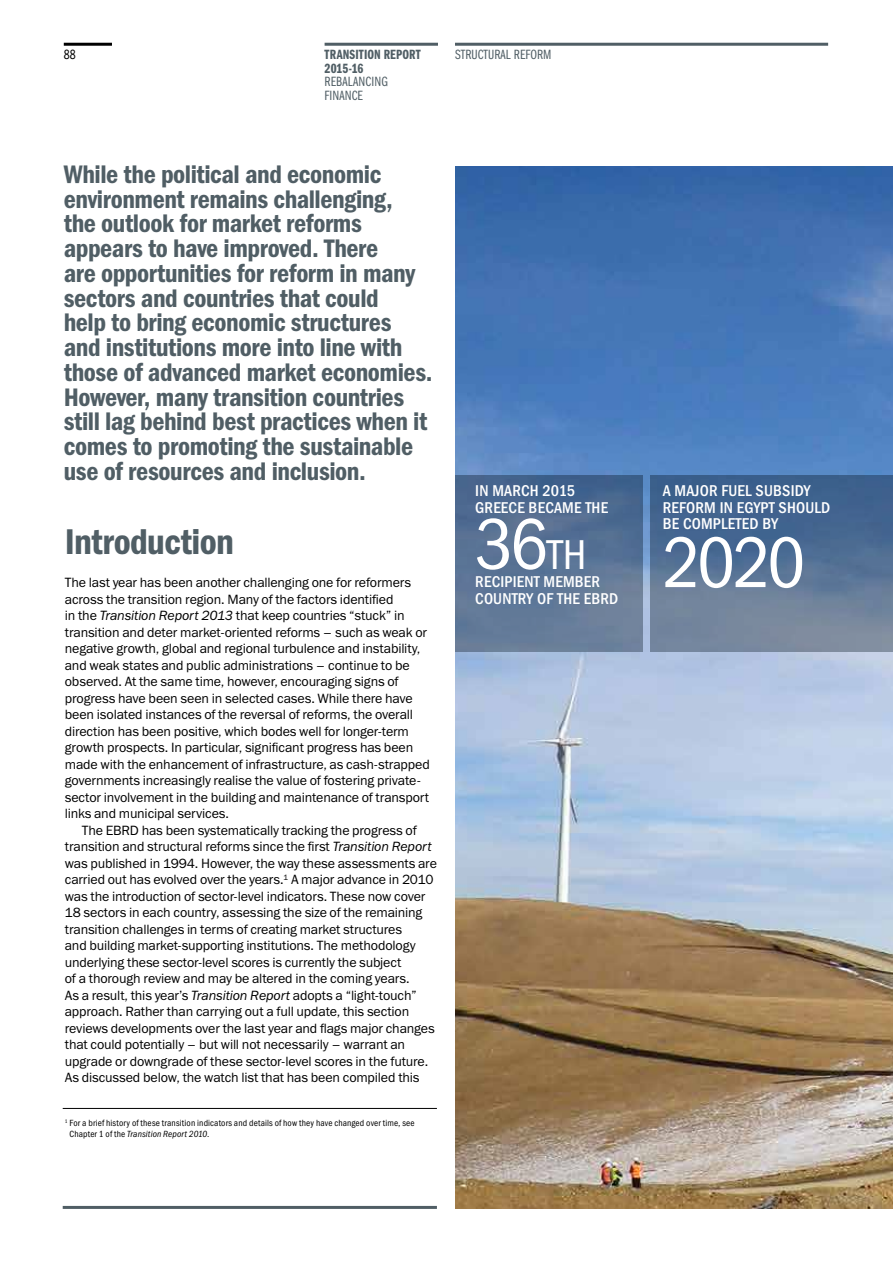
<style>
.page{position:relative;width:893px;height:1263px;background:#fff}
.page>*{position:absolute;margin:0;border:0;box-sizing:border-box;transform-origin:0 0}
.t1{font:72px "Franklin Gothic Book Cond ITC";letter-spacing:-.05em;color:#fff}
.t2{font:36px "Franklin Gothic Demi Cond ITC";letter-spacing:-.02em;color:#505e65}
.t3{font:25.5px/24.8px "Franklin Gothic Demi Cond ITC";letter-spacing:-.015em;color:#505e65}
.t4{font:15.75px/16.5px "Franklin Gothic Medi Cond ITC";letter-spacing:.01em;color:#fff}
.t5{font:13.5px/16.5px "Franklin Gothic Book ITC";letter-spacing:-.01em;color:#000}
.t6{font:13.5px/13.5px "Franklin Gothic Book Cmp ITC";letter-spacing:.01em;color:#505e65}
.t7{font:13.5px/13.5px "Franklin Gothic Demi Cmp ITC";letter-spacing:.01em;color:#505e65}
.t8{font:13.5px "Franklin Gothic Book Cmp ITC";color:#000}
.t9{font:9px/10.8px "Franklin Gothic Book Cond ITC";letter-spacing:.015em;color:#000}
.s1{font-style:italic}
.s2{font-size:42px}
</style>
<div class="page">
<img style="left:455px;top:166px;width:438px;height:1043px">
<hr style="left:64px;top:43px;width:48px;height:3px;background:#000">
<hr style="left:325px;top:43px;width:113px;height:3px;background:#505e65">
<hr style="left:455px;top:43px;width:373px;height:3px;background:#505e65">
<hr style="left:63px;top:1206px;width:374px;height:3px;background:#505e65">
<hr style="left:63px;top:1108px;width:374px;height:1px;background:#000">
<div style="left:455px;top:475px;width:187px;height:176px;background:linear-gradient(to bottom,#45648d,#6f829c)"></div>
<div style="left:651px;top:475px;width:242px;height:176px;background:linear-gradient(to bottom,#30588a,#818ea1)"></div>
<p class="t8" style="left:64px;top:47px;width:14px">88</p>
<p class="t6" style="left:455px;top:48px;width:98px">STRUCTURAL REFORM</p>
<p class="t7" style="left:325px;top:48px;width:98px">TRANSITION REPORT<br>2015-16</p>
<p class="t6" style="left:325px;top:75px;width:65px">REBALANCING<br>FINANCE</p>
<p class="t3" style="left:64px;top:162px;width:370px">While the political and economic environment remains challenging,<br>the outlook for market reforms appears to have improved. There<br>are opportunities for reform in many sectors and countries that could<br>help to bring economic structures and institutions more into line with those of advanced market economies.<br>However, many transition countries still lag behind best practices when it comes to promoting the sustainable use of resources and inclusion.</p>
<h2 class="t2" style="left:65px;top:521px;width:171px">Introduction</h2>
<p class="t5" style="left:65px;top:574px;width:367px">The last year has been another challenging one for reformers across the transition region. Many of the factors identified<br>in the <span class="s1">Transition Report 2013</span> that keep countries “stuck” in transition and deter market-oriented reforms – such as weak or negative growth, global and regional turbulence and instability, and weak states and public administrations – continue to be observed. At the same time, however, encouraging signs of progress have been seen in selected cases. While there have been isolated instances of the reversal of reforms, the overall direction has been positive, which bodes well for longer-term growth prospects. In particular, significant progress has been made with the enhancement of infrastructure, as cash-strapped governments increasingly realise the value of fostering private&shy;sector involvement in the building and maintenance of transport links and municipal services.</p>
<p class="t5" style="left:65px;top:821px;width:374px;text-indent:17px">The EBRD has been systematically tracking the progress of transition and structural reforms since the first <span class="s1">Transition Report </span>was published in 1994. However, the way these assessments are carried out has evolved over the years.<sup>1</sup> A major advance in 2010 was the introduction of sector-level indicators. These now cover 18 sectors in each country, assessing the size of the remaining transition challenges in terms of creating market structures<br>and building market-supporting institutions. The methodology underlying these sector-level scores is currently the subject<br>of a thorough review and may be altered in the coming years.<br>As a result, this year’s <span class="s1">Transition Report</span> adopts a “light-touch” approach. Rather than carrying out a full update, this section reviews developments over the last year and flags major changes that could potentially – but will not necessarily – warrant an upgrade or downgrade of these sector-level scores in the future.<br>As discussed below, the watch list that has been compiled this</p>
<p class="t9" style="left:70px;top:1118px;width:347px;text-indent:-5px"><sup>1</sup> For a brief history of these transition indicators and details of how they have changed over time, see<br>Chapter 1 of the <span class="s1">Transition Report 2010</span>.</p>
<p class="t4" style="left:475px;top:483px;width:134px">IN MARCH 2015<br>GREECE BECAME THE</p>
<h1 class="t1" style="left:475px;top:502px;width:113px">36<span class="s2">TH</span></h1>
<p class="t4" style="left:475px;top:574px;width:145px">RECIPIENT MEMBER<br>COUNTRY OF THE EBRD</p>
<p class="t4" style="left:663px;top:483px;width:169px">A MAJOR FUEL SUBSIDY<br>REFORM IN EGYPT SHOULD<br>BE COMPLETED BY</p>
<h1 class="t1" style="left:663px;top:521px;width:144px">2020</h1>
</div>
